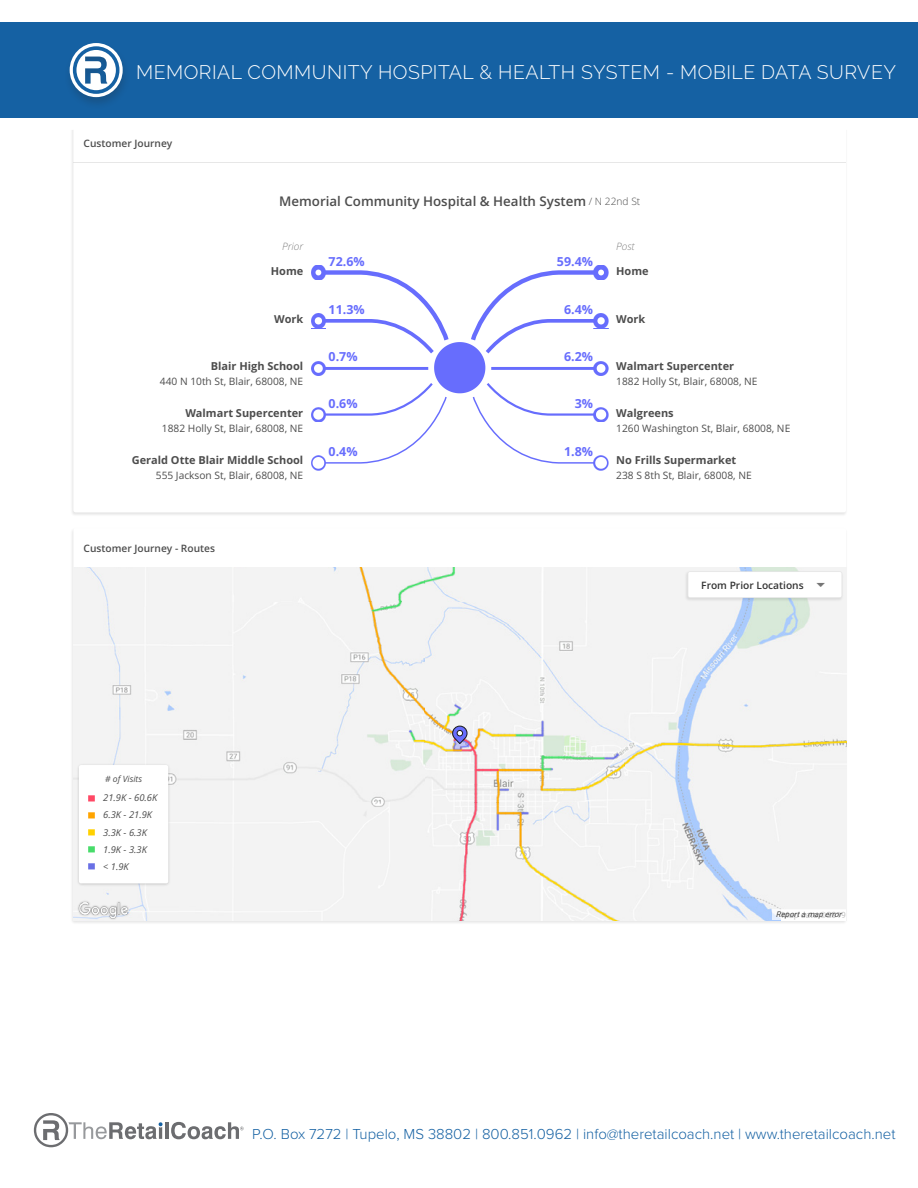
<style>
.page{position:relative;width:918px;height:1188px;background:#fff}
.page>*{position:absolute;margin:0;border:0;box-sizing:border-box;transform-origin:0 0}
.BlueTitles{font:300 19.5px "Raleway";letter-spacing:.025em;color:#fff}
.t1{font:300 15px "Proxima Nova";color:#1561a3}
.t2{font:600 13.35px "Open Sans";color:#4d4d4d}
.t3{font:700 12.45px "Open Sans";color:#676dfd}
.t4{font:700 10.95px "Open Sans";color:#4d4d4d}
.t5{font:10.2px "Open Sans";color:#4d4d4d}
.t6{font:600 10.2px "Open Sans";color:#4d4d4d}
.t7{font:600 10.2px "Open Sans";color:#333}
.t8{font:italic 300 10.2px "Open Sans";color:rgb(0 0 0/.5)}
.t9{font:italic 9.45px "Open Sans";color:#4d4d4d}
.t10{font:8.7px "Roboto";color:#444}
.t11{font:italic 8.7px "Open Sans";color:#4d4d4d}
.t12{font:italic 7.8px "Roboto";color:#444}
.s1{font-weight:300;font-size:10.2px}
</style>
<div class="page">
<hr style="left:165px;top:1122px;width:4px;height:17px;background:#6c6d70">
<svg style="left:34px;top:1113px;width:129px;height:34px"></svg>
<svg style="left:171px;top:1122px;width:73px;height:17px"></svg>
<div style="left:70px;top:526px;width:778px;height:399px;background:#f3f3f3"></div>
<div style="left:74px;top:528px;width:772px;height:39px;background:#fff"></div>
<hr style="left:73px;top:162px;width:773px;height:1px;background:#e7e7e7">
<svg style="left:311px;top:265px;width:297px;height:205px"></svg>
<img style="left:225px;top:602px;width:621px;height:201px">
<img style="left:333px;top:567px;width:210px;height:35px">
<img style="left:428px;top:803px;width:353px;height:117px">
<svg style="left:452px;top:726px;width:16px;height:18px"></svg>
<div style="left:75px;top:762px;width:97px;height:126px;background:#000;opacity:.3"></div>
<div style="left:79px;top:765px;width:89px;height:118px;background:#fff"></div>
<div style="left:772px;top:909px;width:74px;height:11px;background:#fff"></div>
<img style="left:77px;top:901px;width:52px;height:18px">
<div style="left:684px;top:569px;width:161px;height:34px;background:#000;opacity:.1"></div>
<svg style="left:688px;top:571px;width:154px;height:27px"></svg>
<div style="left:0;top:23px;width:918px;height:95px;background:#1561a3"></div>
<div style="left:64px;top:42px;width:67px;height:68px;background:#231f20;opacity:.2"></div>
<svg style="left:70px;top:43px;width:53px;height:54px"></svg>
<img style="left:84px;top:793px;width:14px;height:78px">
<p class="BlueTitles" style="left:136px;top:61px;width:761px">MEMORIAL COMMUNITY HOSPITAL &amp; HEALTH SYSTEM - MOBILE DATA SURVEY</p>
<p class="t6" style="left:84px;top:136px;width:90px">Customer Journey</p>
<p class="t2" style="left:279px;top:192px;width:363px">Memorial Community Hospital &amp; Health System <span class="s1">/ N 22nd St</span></p>
<p class="t8" style="left:282px;top:240px;width:23px">Prior</p>
<p class="t4" style="left:271px;top:264px;width:34px">Home</p>
<p class="t4" style="left:274px;top:311px;width:31px">Work</p>
<p class="t4" style="left:211px;top:358px;width:94px">Blair High School</p>
<p class="t5" style="left:160px;top:374px;width:145px">440 N 10th St, Blair, 68008, NE</p>
<p class="t4" style="left:185px;top:405px;width:119px">Walmart Supercenter</p>
<p class="t5" style="left:162px;top:421px;width:143px">1882 Holly St, Blair, 68008, NE</p>
<p class="t4" style="left:132px;top:452px;width:173px">Gerald Otte Blair Middle School</p>
<p class="t5" style="left:156px;top:468px;width:149px">555 Jackson St, Blair, 68008, NE</p>
<p class="t3" style="left:329px;top:253px;width:38px">72.6%</p>
<p class="t3" style="left:557px;top:253px;width:38px">59.4%</p>
<p class="t3" style="left:329px;top:301px;width:38px">11.3%</p>
<p class="t3" style="left:564px;top:301px;width:30px">6.4%</p>
<p class="t3" style="left:329px;top:348px;width:30px">0.7%</p>
<p class="t3" style="left:564px;top:348px;width:30px">6.2%</p>
<p class="t3" style="left:329px;top:395px;width:30px">0.6%</p>
<p class="t3" style="left:575px;top:395px;width:20px">3%</p>
<p class="t3" style="left:329px;top:442px;width:30px">0.4%</p>
<p class="t3" style="left:564px;top:442px;width:30px">1.8%</p>
<p class="t8" style="left:616px;top:240px;width:20px">Post</p>
<p class="t4" style="left:616px;top:264px;width:34px">Home</p>
<p class="t4" style="left:616px;top:311px;width:31px">Work</p>
<p class="t4" style="left:616px;top:358px;width:119px">Walmart Supercenter</p>
<p class="t5" style="left:616px;top:374px;width:143px">1882 Holly St, Blair, 68008, NE</p>
<p class="t4" style="left:616px;top:405px;width:59px">Walgreens</p>
<p class="t5" style="left:616px;top:421px;width:176px">1260 Washington St, Blair, 68008, NE</p>
<p class="t4" style="left:616px;top:452px;width:122px">No Frills Supermarket</p>
<p class="t5" style="left:616px;top:468px;width:137px">238 S 8th St, Blair, 68008, NE</p>
<p class="t6" style="left:84px;top:541px;width:133px">Customer Journey - Routes</p>
<p class="t7" style="left:701px;top:578px;width:126px">From Prior Locations <sup>▼</sup></p>
<p class="t11" style="left:105px;top:773px;width:38px"># of Visits</p>
<p class="t9" style="left:103px;top:791px;width:56px">21.9K - 60.6K</p>
<p class="t9" style="left:103px;top:808px;width:51px">6.3K - 21.9K</p>
<p class="t9" style="left:103px;top:826px;width:45px">3.3K - 6.3K</p>
<p class="t9" style="left:103px;top:843px;width:45px">1.9K - 3.3K</p>
<p class="t9" style="left:103px;top:860px;width:27px">&lt; 1.9K</p>
<p class="t10" style="left:782px;top:909px;width:66px">Map data ©2019</p>
<p class="t12" style="left:776px;top:909px;width:70px">Reportamaperror</p>
<p class="t1" style="left:252px;top:1123px;width:645px">P.O. Box 7272 | Tupelo, MS 38802 | 800.851.0962 | info@theretailcoach.net | www.theretailcoach.net</p>
</div>
